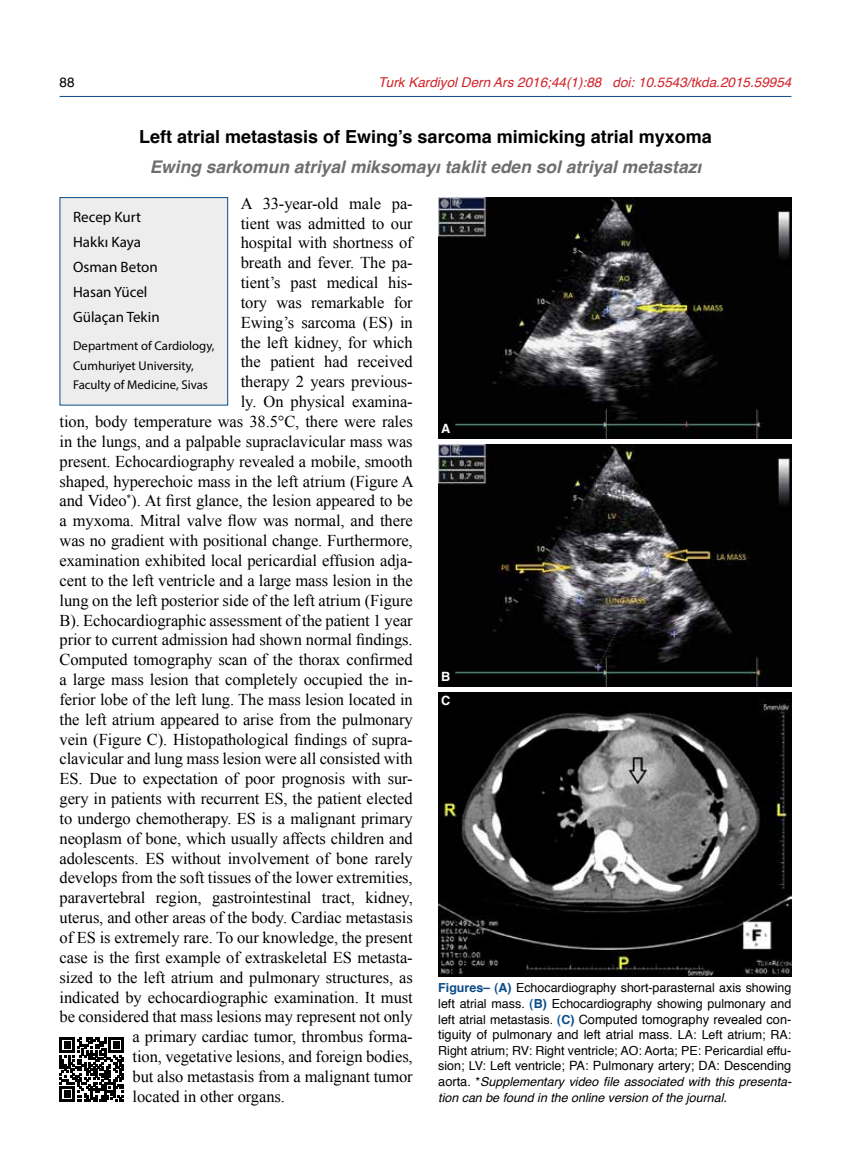
<style>
.page{position:relative;width:851px;height:1170px;background:#fff}
.page>*{position:absolute;margin:0;border:0;box-sizing:border-box;transform-origin:0 0}
.t1{font:700 18px "Helvetica";color:#000}
.t2{font:italic 700 17.4px "Helvetica";color:#6d6e71}
.t3{font:16.5px "Times New Roman";letter-spacing:-.005em;color:#000}
.t4{font:15px/25px "Myriad Pro";color:#000}
.t5{font:italic 13.5px "Helvetica";color:#d2232a}
.t6{font:13.5px "Helvetica";color:#000}
.t7{font:12.75px/15.6px "Helvetica";color:#000}
.t8{font:12.75px/19.5px "Myriad Pro";color:#000}
.t9{font:700 12.75px/24.2px "Helvetica";color:#fff}
.t10{font:12.45px/15.6px "Helvetica";color:#000}
.t11{font:italic 12.45px/15.6px "Helvetica";color:#000}
.s1{font-weight:700;color:#0c4c88}
.s2{font-size:12.45px}
.s3{font-weight:700;font-size:12.45px;color:#0c4c88}
.s4{font-style:normal;font-size:12.75px}
.s5{font-style:normal}
</style>
<div class="page">
<div style="left:60px;top:197px;width:168px;height:208px;background:#ededee"></div>
<div style="left:60px;top:197px;width:168px;height:208px;border:1px solid #0c4c88"></div>
<hr style="left:60px;top:96px;width:731px;height:1px;background:#0c4c88">
<svg style="left:60px;top:1037px;width:64px;height:64px"></svg>
<img style="left:438px;top:197px;width:353px;height:242px">
<img style="left:438px;top:445px;width:353px;height:241px">
<img style="left:438px;top:692px;width:353px;height:284px">
<p class="t6" style="left:60px;top:73px;width:17px">88</p>
<p class="t5" style="left:378px;top:71px;width:414px">Turk Kardiyol Dern Ars 2016;44(1):88 doi: 10.5543/tkda.2015.59954</p>
<p class="t1" style="left:139px;top:125px;width:574px">Left atrial metastasis of Ewing’s sarcoma mimicking atrial myxoma</p>
<p class="t2" style="left:150px;top:152px;width:553px">Ewing sarkomun atriyal miksomayı taklit eden sol atriyal metastazı</p>
<p class="t3" style="left:241px;top:192px;width:173px">A 33-year-old male pa-</p>
<p class="t3" style="left:241px;top:212px;width:173px">tient was admitted to our</p>
<p class="t3" style="left:241px;top:232px;width:173px">hospital with shortness of</p>
<p class="t3" style="left:241px;top:251px;width:173px">breath and fever. The pa-</p>
<p class="t3" style="left:241px;top:271px;width:173px">tient’s past medical his-</p>
<p class="t3" style="left:241px;top:291px;width:173px">tory was remarkable for</p>
<p class="t3" style="left:241px;top:311px;width:173px">Ewing’s sarcoma (ES) in</p>
<p class="t3" style="left:241px;top:331px;width:173px">the left kidney, for which</p>
<p class="t3" style="left:241px;top:351px;width:173px">the patient had received</p>
<p class="t3" style="left:241px;top:370px;width:173px">therapy 2 years previous-</p>
<p class="t3" style="left:241px;top:390px;width:173px">ly. On physical examina-</p>
<p class="t3" style="left:60px;top:410px;width:354px">tion, body temperature was 38.5°C, there were rales</p>
<p class="t3" style="left:60px;top:430px;width:354px">in the lungs, and a palpable supraclavicular mass was</p>
<p class="t3" style="left:60px;top:450px;width:354px">present. Echocardiography revealed a mobile, smooth</p>
<p class="t3" style="left:60px;top:470px;width:355px">shaped, hyperechoic mass in the left atrium (Figure A</p>
<p class="t3" style="left:60px;top:490px;width:354px">and Video<sup>*</sup>). At first glance, the lesion appeared to be</p>
<p class="t3" style="left:60px;top:509px;width:354px">a myxoma. Mitral valve flow was normal, and there</p>
<p class="t3" style="left:60px;top:529px;width:354px">was no gradient with positional change. Furthermore,</p>
<p class="t3" style="left:60px;top:549px;width:354px">examination exhibited local pericardial effusion adja-</p>
<p class="t3" style="left:60px;top:569px;width:354px">cent to the left ventricle and a large mass lesion in the</p>
<p class="t3" style="left:60px;top:589px;width:354px">lung on the left posterior side of the left atrium (Figure</p>
<p class="t3" style="left:60px;top:609px;width:354px">B). Echocardiographic assessment of the patient 1 year</p>
<p class="t3" style="left:60px;top:628px;width:354px">prior to current admission had shown normal findings.</p>
<p class="t3" style="left:60px;top:648px;width:354px">Computed tomography scan of the thorax confirmed</p>
<p class="t3" style="left:60px;top:668px;width:355px">a large mass lesion that completely occupied the in-</p>
<p class="t3" style="left:60px;top:688px;width:354px">ferior lobe of the left lung. The mass lesion located in</p>
<p class="t3" style="left:60px;top:708px;width:355px">the left atrium appeared to arise from the pulmonary</p>
<p class="t3" style="left:60px;top:728px;width:354px">vein (Figure C). Histopathological findings of supra-</p>
<p class="t3" style="left:60px;top:747px;width:354px">clavicular and lung mass lesion were all consisted with</p>
<p class="t3" style="left:60px;top:767px;width:354px">ES. Due to expectation of poor prognosis with sur-</p>
<p class="t3" style="left:60px;top:787px;width:355px">gery in patients with recurrent ES, the patient elected</p>
<p class="t3" style="left:60px;top:807px;width:354px">to undergo chemotherapy. ES is a malignant primary</p>
<p class="t3" style="left:60px;top:827px;width:354px">neoplasm of bone, which usually affects children and</p>
<p class="t3" style="left:60px;top:847px;width:354px">adolescents. ES without involvement of bone rarely</p>
<p class="t3" style="left:60px;top:866px;width:354px">develops from the soft tissues of the lower extremities,</p>
<p class="t3" style="left:60px;top:886px;width:354px">paravertebral region, gastrointestinal tract, kidney,</p>
<p class="t3" style="left:60px;top:906px;width:354px">uterus, and other areas of the body. Cardiac metastasis</p>
<p class="t3" style="left:60px;top:926px;width:354px">of ES is extremely rare. To our knowledge, the present</p>
<p class="t3" style="left:60px;top:946px;width:354px">case is the first example of extraskeletal ES metasta-</p>
<p class="t3" style="left:60px;top:966px;width:354px">sized to the left atrium and pulmonary structures, as</p>
<p class="t3" style="left:60px;top:985px;width:354px">indicated by echocardiographic examination. It must</p>
<p class="t3" style="left:60px;top:1005px;width:354px">be considered that mass lesions may represent not only</p>
<p class="t3" style="left:132px;top:1025px;width:282px">a primary cardiac tumor, thrombus forma-</p>
<p class="t3" style="left:132px;top:1045px;width:282px">tion, vegetative lesions, and foreign bodies,</p>
<p class="t3" style="left:132px;top:1065px;width:282px">but also metastasis from a malignant tumor</p>
<p class="t3" style="left:132px;top:1084px;width:154px">located in other organs.</p>
<p class="t4" style="left:73px;top:204px;width:88px">Recep Kurt<br>Hakkı Kaya<br>Osman Beton<br>Hasan Yücel<br>Gülaçan Tekin</p>
<p class="t8" style="left:73px;top:336px;width:143px">Department of Cardiology,<br>Cumhuriyet University,<br>Faculty of Medicine, Sivas</p>
<p class="t9" style="left:441px;top:417px;width:11px">A</p>
<p class="t9" style="left:441px;top:665px;width:11px">B<br>C</p>
<p class="t10" style="left:438px;top:980px;width:354px"><span class="s1">Figures– (A)</span> Echocardiography short-parasternal axis showing left atrial mass. <span class="s1">(B)</span> Echocardiography showing pulmonary and</p>
<p class="t7" style="left:438px;top:1012px;width:354px"><span class="s2">left atrial metastasis.</span> <span class="s3">(C)</span> Computed tomography revealed con&shy;tiguity of pulmonary and left atrial mass. <span class="s2">LA: Left atrium; RA:</span></p>
<p class="t10" style="left:438px;top:1043px;width:354px">Right atrium; RV: Right ventricle; AO: Aorta; PE: Pericardial effu-</p>
<p class="t7" style="left:438px;top:1058px;width:354px"><span class="s2">sion; LV: Left ventricle;</span> PA: Pulmonary artery; DA: Descending</p>
<p class="t11" style="left:438px;top:1074px;width:355px"><span class="s4">aorta</span><span class="s5">. *</span>Supplementary video file associated with this presenta&shy;tion can be found in the online version of the journal.</p>
</div>
